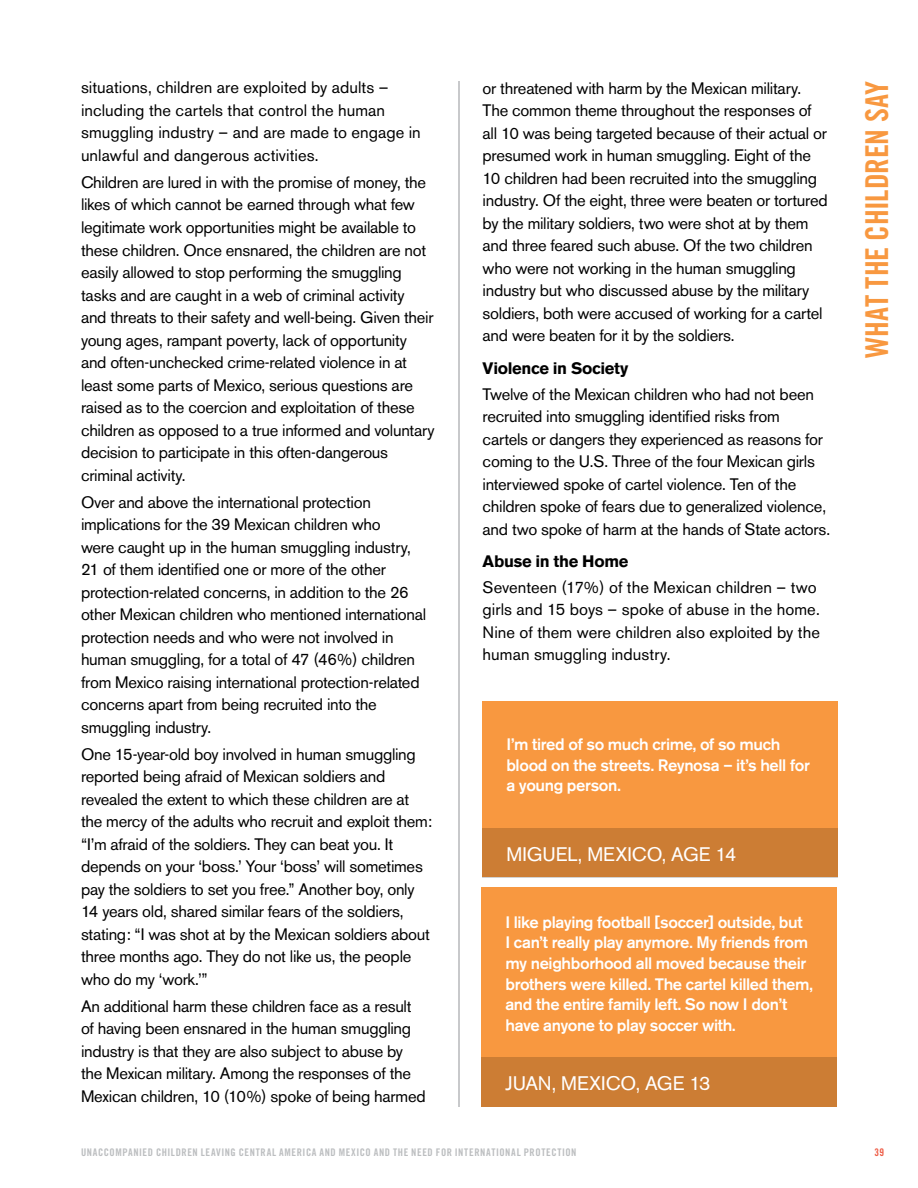
<style>
.page{position:relative;width:918px;height:1188px;background:#fff}
.page>*{position:absolute;margin:0;border:0;box-sizing:border-box;transform-origin:0 0}
.t1{font:31.5px "Trade Gothic Bold Cond Twenty";letter-spacing:-.005em;color:#f89840}
.t2{font:19.5px "Akzidenz Grotesk BE";letter-spacing:-.005em;color:#fff}
.t3{font:16.5px/22.5px "Akzidenz Grotesk BE";letter-spacing:-.015em;color:#000}
.t4{font:500 16.5px/20.7px "Akzidenz Grotesk BE";letter-spacing:-.02em;color:#fff}
.t5{font:16.5px/22.5px "Akzidenz Grotesk BE";letter-spacing:.005em;color:#000}
.t6{font:700 16.5px "Akzidenz Grotesk BE";letter-spacing:-.02em;color:#000}
.t7{font:10.5px "Trade Gothic Bold Cond Twenty";letter-spacing:.05em;color:#bcbec0}
.t8{font:10.5px "Trade Gothic Bold Cond Twenty";color:#ee5d47}
</style>
<div class="page">
<hr style="left:459px;top:81px;width:1px;height:1026px;background:#939598">
<div style="left:482px;top:888px;width:355px;height:219px;background:#f89840"></div>
<div style="left:482px;top:1058px;width:355px;height:49px;background:#cc7d34"></div>
<div style="left:483px;top:702px;width:355px;height:175px;background:#f89840"></div>
<div style="left:483px;top:828px;width:355px;height:49px;background:#cc7d34"></div>
<p class="t5" style="left:81px;top:76px;width:341px">situations, children are exploited by adults – including the cartels that control the human smuggling industry – and are made to engage in unlawful and dangerous activities.</p>
<p class="t3" style="left:81px;top:171px;width:355px">Children are lured in with the promise of money, the likes of which cannot be earned through what few legitimate work opportunities might be available to these children. Once ensnared, the children are not easily allowed to stop performing the smuggling tasks and are caught in a web of criminal activity<br>and threats to their safety and well-being. Given their young ages, rampant poverty, lack of opportunity and often-unchecked crime-related violence in at least some parts of Mexico, serious questions are raised as to the coercion and exploitation of these children as opposed to a true informed and voluntary decision to participate in this often-dangerous criminal activity.</p>
<p class="t3" style="left:81px;top:491px;width:347px">Over and above the international protection implications for the 39 Mexican children who<br>were caught up in the human smuggling industry, 21 of them identified one or more of the other protection-related concerns, in addition to the 26 other Mexican children who mentioned international protection needs and who were not involved in human smuggling, for a total of 47 (46%) children from Mexico raising international protection-related concerns apart from being recruited into the smuggling industry.</p>
<p class="t3" style="left:81px;top:743px;width:353px">One 15-year-old boy involved in human smuggling reported being afraid of Mexican soldiers and revealed the extent to which these children are at the mercy of the adults who recruit and exploit them: “I’m afraid of the soldiers. They can beat you. It depends on your ‘boss.’ Your ‘boss’ will sometimes pay the soldiers to set you free.” Another boy, only 14 years old, shared similar fears of the soldiers, stating: “I was shot at by the Mexican soldiers about three months ago. They do not like us, the people who do my ‘work.’”</p>
<p class="t3" style="left:81px;top:995px;width:346px">An additional harm these children face as a result of having been ensnared in the human smuggling industry is that they are also subject to abuse by the Mexican military. Among the responses of the Mexican children, 10 (10%) spoke of being harmed</p>
<p class="t3" style="left:483px;top:77px;width:347px">or threatened with harm by the Mexican military.<br>The common theme throughout the responses of all 10 was being targeted because of their actual or presumed work in human smuggling. Eight of the 10 children had been recruited into the smuggling industry. Of the eight, three were beaten or tortured by the military soldiers, two were shot at by them and three feared such abuse. Of the two children who were not working in the human smuggling industry but who discussed abuse by the military soldiers, both were accused of working for a cartel and were beaten for it by the soldiers.</p>
<p class="t6" style="left:483px;top:358px;width:147px">Violence in Society</p>
<p class="t3" style="left:483px;top:383px;width:349px">Twelve of the Mexican children who had not been recruited into smuggling identified risks from<br>cartels or dangers they experienced as reasons for coming to the U.S. Three of the four Mexican girls interviewed spoke of cartel violence. Ten of the children spoke of fears due to generalized violence, and two spoke of harm at the hands of State actors.</p>
<p class="t6" style="left:483px;top:552px;width:147px">Abuse in the Home</p>
<p class="t5" style="left:483px;top:576px;width:339px">Seventeen (17%) of the Mexican children – two girls and 15 boys – spoke of abuse in the home.<br>Nine of them were children also exploited by the human smuggling industry.</p>
<p class="t4" style="left:506px;top:734px;width:305px">I’m tired of so much crime, of so much blood on the streets. Reynosa – it’s hell for a young person.</p>
<p class="t2" style="left:506px;top:842px;width:28px">Miguel</p>
<p class="t2" style="left:578px;top:842px;width:160px">, Mexico, Age 14</p>
<p class="t4" style="left:505px;top:912px;width:309px">I like playing football [soccer] outside, but<br>I can’t really play anymore. My friends from my neighborhood all moved because their brothers were killed. The cartel killed them, and the entire family left. So now I don’t have anyone to play soccer with.</p>
<p class="t2" style="left:505px;top:1072px;width:21px">Juan</p>
<p class="t2" style="left:552px;top:1072px;width:160px">, Mexico, Age 13</p>
<h1 class="t1" style="left:858px;top:358px;width:279px;rotate:-90deg">WHAT THE CHILDREN SAY</h1>
<p class="t7" style="left:81px;top:1145px;width:13px">UNACCOM</p>
<p class="t7" style="left:122px;top:1145px;width:204px">PANIED CHILDREN LEAVING CENTRAL AMERICA AND</p>
<p class="t7" style="left:339px;top:1145px;width:42px">MEXICO AND</p>
<p class="t7" style="left:393px;top:1145px;width:30px">THE NEED</p>
<p class="t7" style="left:436px;top:1145px;width:25px">FO R INTE</p>
<p class="t7" style="left:474px;top:1145px;width:32px">RNATIONAL</p>
<p class="t7" style="left:524px;top:1145px;width:18px">PROTECT</p>
<p class="t7" style="left:562px;top:1145px;width:10px">ION</p>
<p class="t8" style="left:874px;top:1145px;width:11px">39</p>
</div>
